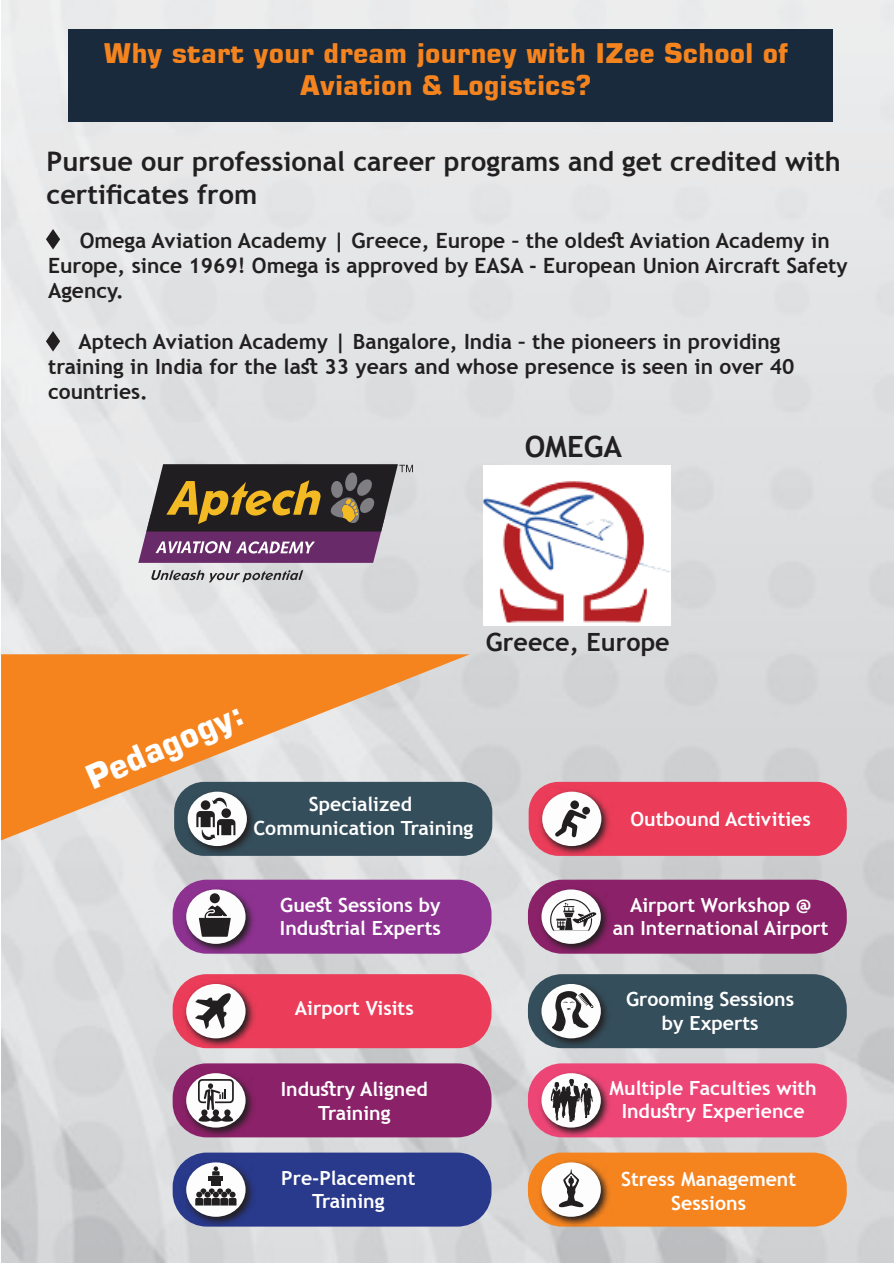
<style>
.page{position:relative;width:894px;height:1263px;background:#fff}
.page>*{position:absolute;margin:0;border:0;box-sizing:border-box;transform-origin:0 0}
.t1{font:700 33px "Square 721 BT";color:#fff}
.t2{font:700 29.25px "Trebuchet MS";color:#221f20}
.t3{font:700 27px/32.4px "Trebuchet MS";color:#221f20}
.t4{font:700 27px/32.4px "Square 721 BT";color:#f5841f;text-align:center}
.t5{font:700 25.05px "Trebuchet MS";color:#221f20}
.t6{font:700 21px/25.2px "Trebuchet MS";color:#221f20}
.t7{font:700 19.5px/23.4px "Trebuchet MS";color:#fff;text-align:center}
</style>
<div class="page">
<img style="left:1px;top:0;width:892px;height:1263px">
<svg style="left:1px;top:654px;width:468px;height:186px;background:#eba567"></svg>
<div style="left:68px;top:29px;width:764px;height:92px;background:#192a3d"></div>
<svg style="left:151px;top:570px;width:152px;height:12px;background:#a7a6a7"></svg>
<svg style="left:138px;top:464px;width:275px;height:99px;background:#6b5658"></svg>
<img style="left:483px;top:465px;width:187px;height:160px">
<svg style="left:46px;top:229px;width:14px;height:20px"></svg>
<svg style="left:46px;top:331px;width:14px;height:20px"></svg>
<div style="left:174px;top:782px;width:318px;height:74px;background:#354e5b;border-radius:30px"></div>
<img style="left:181px;top:785px;width:78px;height:73px">
<div style="left:188px;top:791px;width:59px;height:55px;background:#fdfdfd;border-radius:50%"></div>
<div style="left:528px;top:782px;width:318px;height:74px;background:#eb3c59;border-radius:30px"></div>
<img style="left:535px;top:785px;width:78px;height:73px">
<div style="left:542px;top:791px;width:59px;height:55px;background:#fdfdfd;border-radius:50%"></div>
<div style="left:172px;top:879px;width:319px;height:74px;background:#8e3292;border-radius:34px"></div>
<img style="left:180px;top:883px;width:78px;height:73px">
<div style="left:186px;top:889px;width:59px;height:55px;background:#fdfdfd;border-radius:50%"></div>
<div style="left:527px;top:879px;width:319px;height:74px;background:#8b2168;border-radius:34px"></div>
<img style="left:535px;top:883px;width:78px;height:73px">
<div style="left:541px;top:889px;width:59px;height:55px;background:#fdfdfd;border-radius:50%"></div>
<div style="left:172px;top:974px;width:319px;height:74px;background:#eb3c59;border-radius:34px"></div>
<img style="left:180px;top:977px;width:78px;height:73px">
<div style="left:186px;top:984px;width:59px;height:54px;background:#fdfdfd;border-radius:50%"></div>
<div style="left:527px;top:974px;width:319px;height:74px;background:#354e5b;border-radius:34px"></div>
<img style="left:535px;top:977px;width:78px;height:73px">
<div style="left:541px;top:984px;width:59px;height:54px;background:#fdfdfd;border-radius:50%"></div>
<div style="left:172px;top:1063px;width:319px;height:74px;background:#8b2168;border-radius:34px"></div>
<img style="left:180px;top:1067px;width:78px;height:73px">
<div style="left:186px;top:1073px;width:59px;height:54px;background:#fdfdfd;border-radius:50%"></div>
<div style="left:527px;top:1063px;width:319px;height:74px;background:#ee4577;border-radius:34px"></div>
<img style="left:535px;top:1067px;width:78px;height:73px">
<div style="left:541px;top:1073px;width:59px;height:54px;background:#fdfdfd;border-radius:50%"></div>
<div style="left:172px;top:1152px;width:319px;height:74px;background:#29398b;border-radius:34px"></div>
<img style="left:180px;top:1156px;width:78px;height:73px">
<div style="left:186px;top:1162px;width:59px;height:54px;background:#fdfdfd;border-radius:50%"></div>
<div style="left:527px;top:1152px;width:319px;height:74px;background:#f5841f;border-radius:34px"></div>
<img style="left:535px;top:1156px;width:78px;height:73px">
<div style="left:541px;top:1162px;width:59px;height:54px;background:#fdfdfd;border-radius:50%"></div>
<svg style="left:196px;top:797px;width:39px;height:43px"></svg>
<svg style="left:199px;top:893px;width:32px;height:43px"></svg>
<div style="left:210px;top:893px;width:10px;height:10px;background:#221f20;border-radius:50%"></div>
<svg style="left:550px;top:1078px;width:42px;height:43px"></svg>
<svg style="left:195px;top:1166px;width:41px;height:39px"></svg>
<svg style="left:558px;top:1169px;width:25px;height:38px"></svg>
<svg style="left:550px;top:899px;width:46px;height:31px"></svg>
<svg style="left:195px;top:993px;width:36px;height:36px"></svg>
<svg style="left:198px;top:1079px;width:36px;height:43px"></svg>
<svg style="left:551px;top:991px;width:42px;height:40px"></svg>
<svg style="left:555px;top:807px;width:35px;height:30px"></svg>
<div style="left:570px;top:800px;width:9px;height:9px;background:#221f20;border-radius:50%"></div>
<div style="left:582px;top:806px;width:8px;height:8px;background:#221f20;border-radius:50%"></div>
<p class="t4" style="left:103px;top:36px;width:686px">Why start your dream journey with IZee School of<br>Aviation &amp; Logistics?</p>
<p class="t3" style="left:47px;top:145px;width:795px">Pursue our professional career programs and get credited with certificates from</p>
<p class="t6" style="left:48px;top:228px;width:800px;text-indent:32px">Omega Aviation Academy | Greece, Europe – the oldest Aviation Academy in<br>Europe, since 1969! Omega is approved by EASA - European Union Aircraft Safety<br>Agency.</p>
<p class="t6" style="left:48px;top:328px;width:747px;text-indent:30px">Aptech Aviation Academy | Bangalore, India – the pioneers in providing training in India for the last 33 years and whose presence is seen in over 40 countries.</p>
<h2 class="t2" style="left:524px;top:428px;width:99px">OMEGA</h2>
<p class="t5" style="left:486px;top:626px;width:185px">Greece, Europe</p>
<h1 class="t1" style="left:79px;top:761px;width:170px;rotate:-24deg">Pedagogy:</h1>
<p class="t7" style="left:253px;top:792px;width:221px">Specialized<br>Communication Training</p>
<p class="t7" style="left:630px;top:807px;width:182px">Outbound Activities</p>
<p class="t7" style="left:280px;top:893px;width:162px;text-align:left">Guest Sessions by<br>Industrial Experts</p>
<p class="t7" style="left:295px;top:996px;width:120px">Airport Visits</p>
<p class="t7" style="left:281px;top:1077px;width:149px">Industry Aligned<br>Training</p>
<p class="t7" style="left:281px;top:1166px;width:136px">Pre-Placement<br>Training</p>
<p class="t7" style="left:612px;top:893px;width:217px">Airport Workshop @<br>an International Airport</p>
<p class="t7" style="left:626px;top:987px;width:169px">Grooming Sessions by Experts</p>
<p class="t7" style="left:609px;top:1076px;width:209px">Multiple Faculties with<br>Industry Experience</p>
<p class="t7" style="left:621px;top:1167px;width:176px">Stress Management<br>Sessions</p>
</div>
